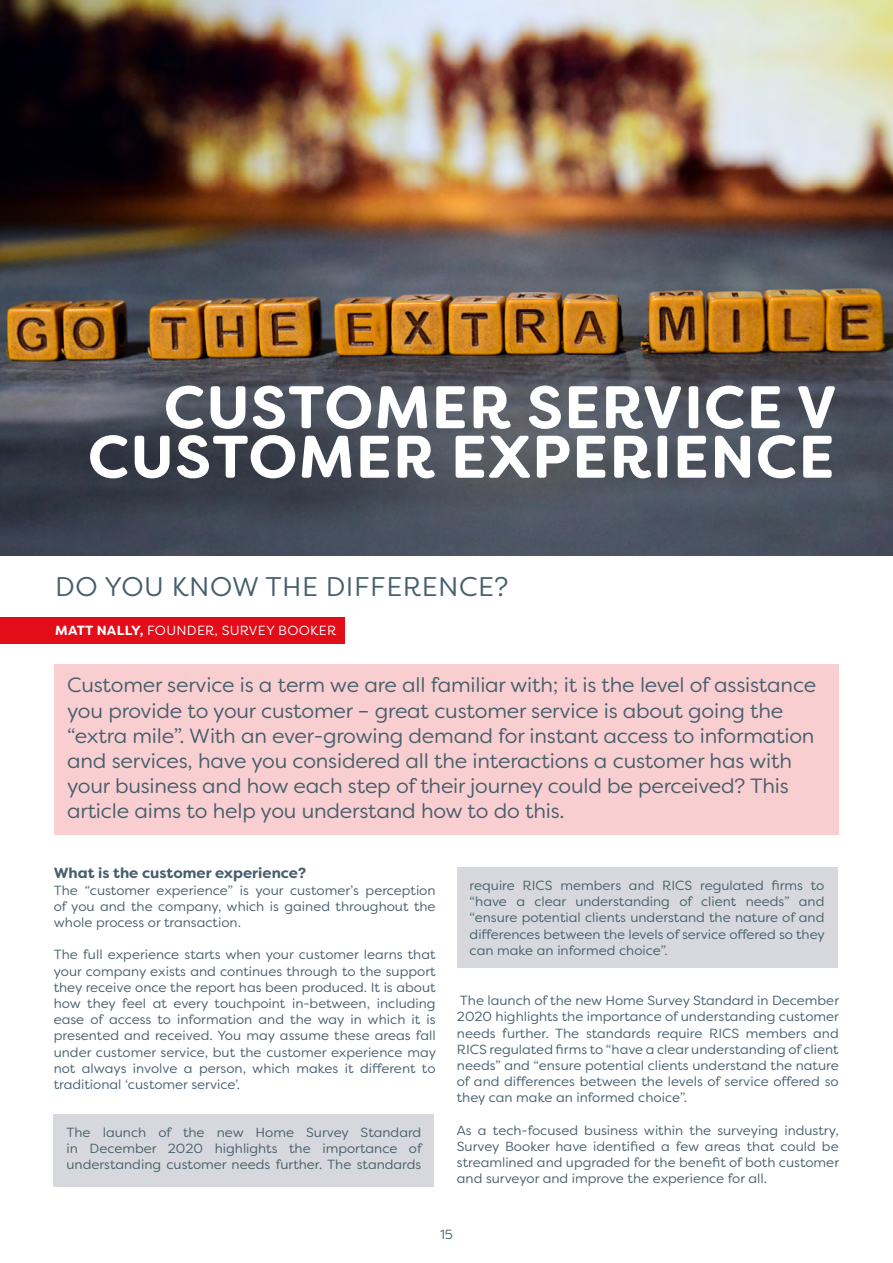
<style>
.page{position:relative;width:893px;height:1263px;background:#fff}
.page>*{position:absolute;margin:0;border:0;box-sizing:border-box;transform-origin:0 0}
.t1{font:700 60px/49.5px "Filson Soft";letter-spacing:.02em;color:#fff;text-align:right}
.t2{font:27px "Filson Soft";letter-spacing:.02em;color:#475f6c}
.t3{font:20.55px/25.2px "Filson Soft";letter-spacing:-.01em;color:#475f6c}
.t4{font:700 14.7px "Filson Soft";color:#475f6c}
.t5{font:13.2px/16.2px "Filson Soft";color:#475f6c;text-align:justify}
.t6{font:13.2px "Filson Soft";letter-spacing:.02em;color:#fff}
.s1{font-weight:700}
</style>
<div class="page">
<img style="left:1px;top:1px;width:892px;height:554px">
<div style="left:0;top:617px;width:345px;height:26px;background:#e30d1a"></div>
<div style="left:54px;top:664px;width:785px;height:171px;background:#f9ced1"></div>
<div style="left:54px;top:1114px;width:380px;height:72px;background:#d6d8dd"></div>
<div style="left:457px;top:867px;width:380px;height:101px;background:#d6d8dd"></div>
<h1 class="t1" style="left:88px;top:383px;width:750px">CUSTOMER SERVICE V<br>CUSTOMER EXPERIENCE</h1>
<h2 class="t2" style="left:55px;top:569px;width:455px">DO YOU KNOW THE DIFFERENCE?</h2>
<p class="t6" style="left:55px;top:622px;width:283px"><span class="s1">MATT NALLY,</span> FOUNDER, SURVEY BOOKER</p>
<p class="t3" style="left:67px;top:672px;width:750px">Customer service is a term we are all familiar with; it is the level of assistance you provide to your customer – great customer service is about going the “extra mile”. With an ever-growing demand for instant access to information and services, have you considered all the interactions a customer has with your business and how each step of their journey could be perceived? This article aims to help you understand how to do this.</p>
<p class="t4" style="left:54px;top:864px;width:254px">What is the customer experience?</p>
<p class="t5" style="left:54px;top:882px;width:383px">The “customer experience” is your customer’s perception of you and the company, which is gained throughout the whole process or transaction.</p>
<p class="t5" style="left:54px;top:946px;width:384px">The full experience starts when your customer learns that your company exists and continues through to the support they receive once the report has been produced. It is about how they feel at every touchpoint in-between, including ease of access to information and the way in which it is presented and received. You may assume these areas fall under customer service, but the customer experience may not always involve a person, which makes it different to traditional ‘customer service’.</p>
<p class="t5" style="left:67px;top:1124px;width:357px">The launch of the new Home Survey Standard in December 2020 highlights the importance of understanding customer needs further. The standards</p>
<p class="t5" style="left:470px;top:877px;width:357px">require RICS members and RICS regulated firms to “have a clear understanding of client needs” and “ensure potential clients understand the nature of and differences between the levels of service offered so they can make an informed choice”.</p>
<p class="t5" style="left:457px;top:992px;width:384px">The launch of the new Home Survey Standard in December 2020 highlights the importance of understanding customer needs further. The standards require RICS members and RICS regulated firms to “have a clear understanding of client needs” and “ensure potential clients understand the nature of and differences between the levels of service offered so they can make an informed choice”.</p>
<p class="t5" style="left:457px;top:1122px;width:384px">As a tech-focused business within the surveying industry, Survey Booker have identified a few areas that could be streamlined and upgraded for the benefit of both customer and surveyor and improve the experience for all.</p>
<p class="t5" style="left:440px;top:1226px;width:14px">15</p>
</div>
